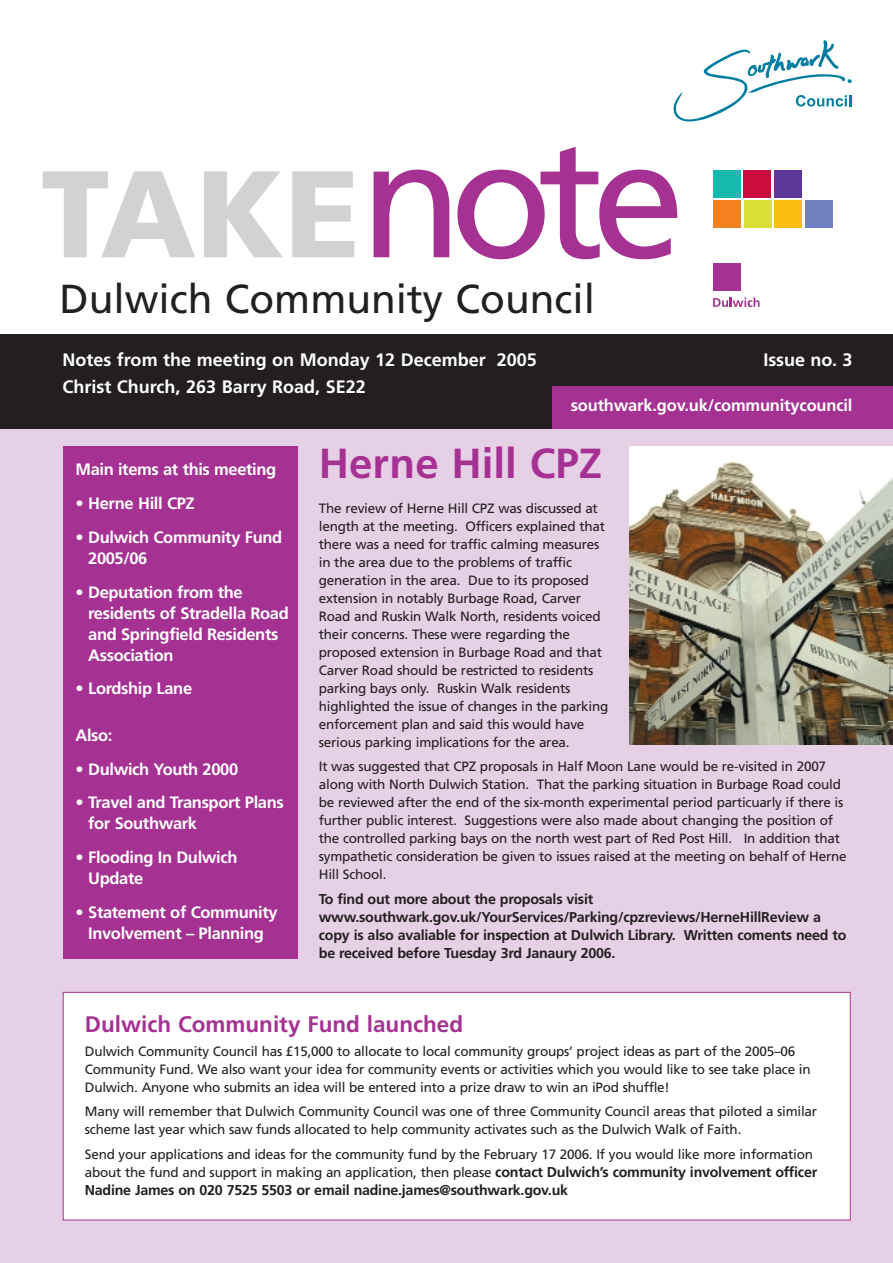
<style>
.page{position:relative;width:893px;height:1263px;background:#fff}
.page>*{position:absolute;margin:0;border:0;box-sizing:border-box;transform-origin:0 0}
.t1{font:900 123px "Frutiger";color:#d1d2d4}
.t2{font:700 42px "Frutiger";color:#a53293}
.t3{font:40.5px "Frutiger";color:#231f20}
.t4{font:700 22.5px "Frutiger";color:#a53293}
.t5{font:700 18px "Frutiger";color:#fff}
.t6{font:700 16.5px/21px "Frutiger";letter-spacing:-.02em;color:#fff}
.t7{font:700 14.25px/18px "Frutiger";letter-spacing:-.015em;color:#231f20}
.t8{font:13.5px/18px "Frutiger";letter-spacing:-.015em;color:#231f20}
.s1{font-weight:400;font-size:168px;color:#a53293}
.s2{font-weight:700;font-size:14.25px}
</style>
<div class="page">
<div style="left:0;top:428px;width:892px;height:835px;background:#e6d0e5"></div>
<div style="left:0;top:334px;width:892px;height:95px;background:#231f20"></div>
<div style="left:553px;top:386px;width:339px;height:43px;background:#a53293"></div>
<svg style="left:673px;top:40px;width:178px;height:81px"></svg>
<div style="left:713px;top:263px;width:27px;height:27px;background:#a53293"></div>
<div style="left:774px;top:170px;width:28px;height:28px;background:#5b3896"></div>
<div style="left:743px;top:170px;width:28px;height:28px;background:#cd0d40"></div>
<div style="left:713px;top:201px;width:27px;height:27px;background:#f58220"></div>
<div style="left:713px;top:170px;width:27px;height:28px;background:#15baaf"></div>
<div style="left:743px;top:201px;width:28px;height:27px;background:#d9e139"></div>
<div style="left:774px;top:201px;width:27px;height:27px;background:#fdbe12"></div>
<div style="left:805px;top:201px;width:27px;height:27px;background:#6f81c0"></div>
<svg style="left:713px;top:297px;width:46px;height:10px"></svg>
<div style="left:63px;top:992px;width:787px;height:228px;background:#fff"></div>
<div style="left:63px;top:992px;width:787px;height:228px;border:1px solid #a53293"></div>
<div style="left:63px;top:447px;width:234px;height:512px;background:#a53293"></div>
<img style="left:629px;top:447px;width:263px;height:297px">
<h1 class="t1" style="left:41px;top:165px;width:645px">TAKE<span class="s1">note</span></h1>
<h3 class="t3" style="left:59px;top:282px;width:537px">Dulwich Community Council</h3>
<h3 class="t5" style="left:62px;top:353px;width:476px">Notes from the meeting on Monday 12 December 2005</h3>
<h3 class="t5" style="left:763px;top:353px;width:90px">Issue no. 3</h3>
<h3 class="t5" style="left:62px;top:380px;width:305px">Christ Church, 263 Barry Road, SE22</h3>
<p class="t6" style="left:570px;top:396px;width:283px">southwark.gov.uk/communitycouncil</p>
<p class="t6" style="left:75px;top:460px;width:202px">Main items at this meeting</p>
<p class="t6" style="left:75px;top:494px;width:121px">• Herne Hill CPZ</p>
<p class="t6" style="left:88px;top:528px;width:195px;text-indent:-13px">• Dulwich Community Fund<br>2005/06</p>
<p class="t6" style="left:88px;top:583px;width:202px;text-indent:-13px">• Deputation from the residents of Stradella Road and Springfield Residents<br>Association</p>
<p class="t6" style="left:75px;top:679px;width:118px">• Lordship Lane</p>
<p class="t6" style="left:75px;top:726px;width:39px">Also:</p>
<p class="t6" style="left:75px;top:760px;width:164px">• Dulwich Youth 2000</p>
<p class="t6" style="left:88px;top:793px;width:197px;text-indent:-13px">• Travel and Transport Plans for Southwark</p>
<p class="t6" style="left:88px;top:848px;width:151px;text-indent:-13px">• Flooding In Dulwich<br>Update</p>
<p class="t6" style="left:75px;top:903px;width:204px;text-align:center">• Statement of Community<br>Involvement – Planning</p>
<h2 class="t2" style="left:319px;top:447px;width:285px">Herne Hill CPZ</h2>
<p class="t8" style="left:319px;top:500px;width:291px">The review of Herne Hill CPZ was discussed at length at the meeting. Officers explained that there was a need for traffic calming measures in the area due to the problems of traffic generation in the area. Due to its proposed extension in notably Burbage Road, Carver Road and Ruskin Walk North, residents voiced their concerns. These were regarding the proposed extension in Burbage Road and that Carver Road should be restricted to residents parking bays only. Ruskin Walk residents highlighted the issue of changes in the parking enforcement plan and said this would have serious parking implications for the area.</p>
<p class="t8" style="left:319px;top:759px;width:529px">It was suggested that CPZ proposals in Half Moon Lane would be re-visited in 2007 along with North Dulwich Station. That the parking situation in Burbage Road could be reviewed after the end of the six-month experimental period particuarly if there is further public interest. Suggestions were also made about changing the position of the controlled parking bays on the north west part of Red Post Hill. In addition that sympathetic consideration be given to issues raised at the meeting on behalf of Herne Hill School.</p>
<p class="t7" style="left:319px;top:891px;width:529px">To find out more about the proposals visit www.southwark.gov.uk/YourServices/Parking/cpzreviews/HerneHillReview a copy is also avaliable for inspection at Dulwich Library. Written coments need to be received before Tuesday 3rd Janaury 2006.</p>
<h3 class="t4" style="left:85px;top:1015px;width:380px">Dulwich Community Fund launched</h3>
<p class="t8" style="left:85px;top:1043px;width:727px">Dulwich Community Council has £15,000 to allocate to local community groups’ project ideas as part of the 2005–06<br>Community Fund. We also want your idea for community events or activities which you would like to see take place in<br>Dulwich. Anyone who submits an idea will be entered into a prize draw to win an iPod shuffle!</p>
<p class="t8" style="left:85px;top:1104px;width:733px">Many will remember that Dulwich Community Council was one of three Community Council areas that piloted a similar scheme last year which saw funds allocated to help community activates such as the Dulwich Walk of Faith.</p>
<p class="t8" style="left:85px;top:1146px;width:734px">Send your applications and ideas for the community fund by the February 17 2006. If you would like more information about the fund and support in making an application, then please <span class="s2">contact Dulwich’s community involvement officer</span></p>
<p class="t7" style="left:85px;top:1182px;width:484px">Nadine James on 020 7525 5503 or email nadine.james@southwark.gov.uk</p>
</div>
